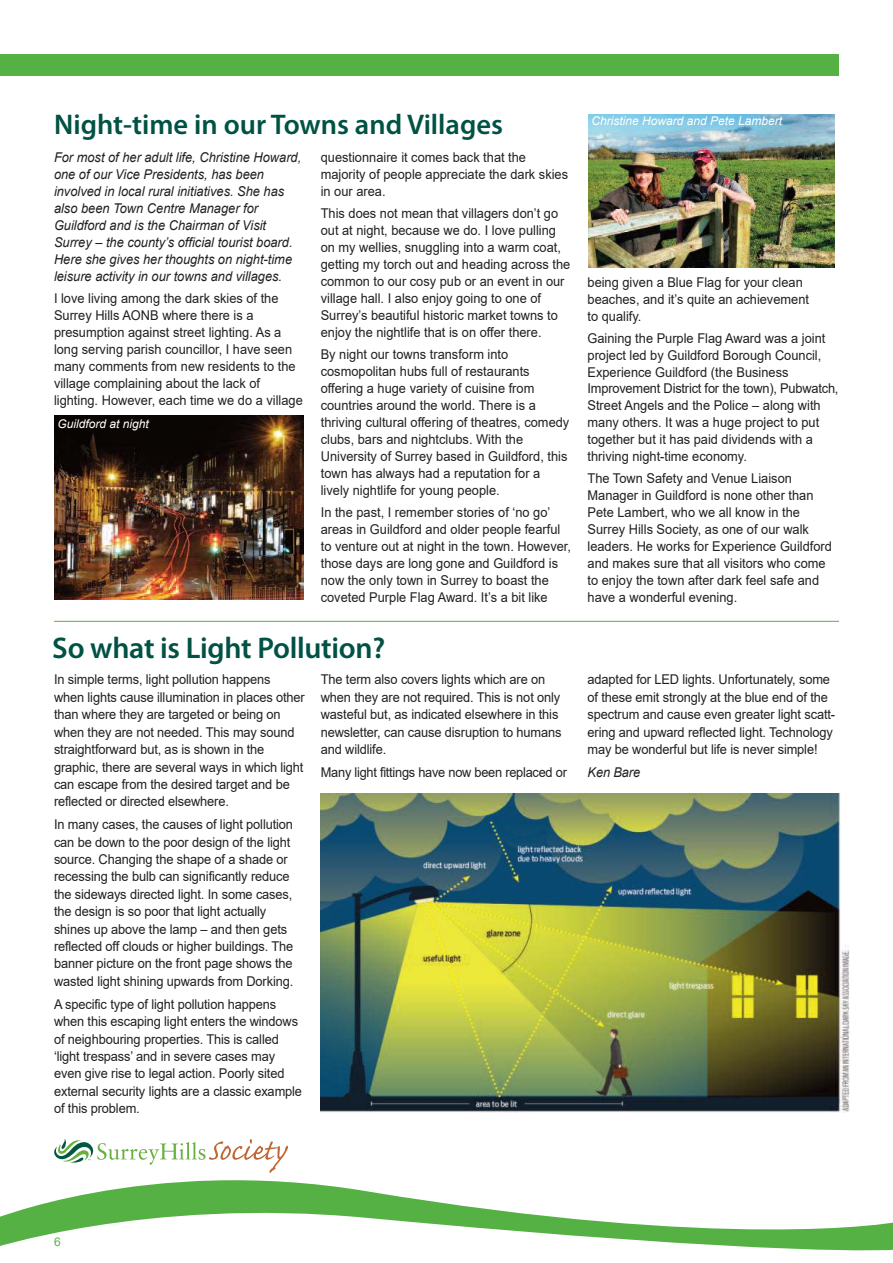
<style>
.page{position:relative;width:893px;height:1263px;background:#fff}
.page>*{position:absolute;margin:0;border:0;box-sizing:border-box;transform-origin:0 0}
.t1{font:600 30px "Myriad Pro";letter-spacing:-.01em;color:#005244}
.t2{font:600 28.5px "Myriad Pro";color:#005244}
.t3{font:13.5px/17px "Arial";color:#221f1f;scale:.95 1}
.t4{font:italic 13.5px/17px "Arial";color:#221f1f;scale:.95 1}
.t5{font:13.5px "Arial";letter-spacing:-.02em;color:#221f1f;scale:.95 1}
.t6{font:italic 12px "Arial";color:#fff}
.t7{font:12px "Arial";color:#56b145}
</style>
<div class="page">
<svg style="left:0;top:1012px;width:893px;height:239px"></svg>
<svg style="left:54px;top:1138px;width:234px;height:35px"></svg>
<hr style="left:54px;top:621px;width:785px;height:1px;background:#56b145">
<div style="left:0;top:54px;width:839px;height:21px;background:#56b145"></div>
<img style="left:54px;top:416px;width:249px;height:184px">
<img style="left:588px;top:114px;width:246px;height:154px">
<img style="left:321px;top:794px;width:529px;height:318px">
<h2 class="t2" style="left:54px;top:113px;width:450px">Night-time in our Towns and Villages</h2>
<p class="t4" style="left:54px;top:149px;width:262px">For most of her adult life, Christine Howard, one of our Vice Presidents, has been involved in local rural initiatives. She has also been Town Centre Manager for Guildford and is the Chairman of Visit Surrey – the county’s official tourist board.<br>Here she gives her thoughts on night-time leisure activity in our towns and villages.</p>
<p class="t3" style="left:54px;top:290px;width:263px">I love living among the dark skies of the Surrey Hills AONB where there is a presumption against street lighting. As a long serving parish councillor, I have seen many comments from new residents to the village complaining about the lack of lighting. However, each time we do a village</p>
<p class="t3" style="left:321px;top:149px;width:262px">questionnaire it comes back that the majority of people appreciate the dark skies in our area.</p>
<p class="t3" style="left:321px;top:205px;width:264px">This does not mean that villagers don’t go out at night, because we do. I love pulling on my wellies, snuggling into a warm coat, getting my torch out and heading across the common to our cosy pub or an event in our village hall. I also enjoy going to one of Surrey’s beautiful historic market towns to enjoy the nightlife that is on offer there.</p>
<p class="t3" style="left:321px;top:346px;width:263px">By night our towns transform into cosmopolitan hubs full of restaurants offering a huge variety of cuisine from countries around the world. There is a thriving cultural offering of theatres, comedy clubs, bars and nightclubs. With the University of Surrey based in Guildford, this town has always had a reputation for a lively nightlife for young people.</p>
<p class="t3" style="left:321px;top:504px;width:265px">In the past, I remember stories of ‘no go’ areas in Guildford and older people fearful to venture out at night in the town. However, those days are long gone and Guildford is now the only town in Surrey to boast the coveted Purple Flag Award. It’s a bit like</p>
<p class="t6" style="left:57px;top:416px;width:93px">Guildford at night</p>
<h1 class="t1" style="left:52px;top:636px;width:334px">So what is Light Pollution?</h1>
<p class="t3" style="left:54px;top:671px;width:266px;line-height:17.4px">In simple terms, light pollution happens<br>when lights cause illumination in places other than where they are targeted or being on when they are not needed. This may sound straightforward but, as is shown in the graphic, there are several ways in which light can escape from the desired target and be reflected or directed elsewhere.</p>
<p class="t3" style="left:54px;top:816px;width:253px;line-height:17.4px">In many cases, the causes of light pollution can be down to the poor design of the light source. Changing the shape of a shade or recessing the bulb can significantly reduce the sideways directed light. In some cases, the design is so poor that light actually shines up above the lamp – and then gets reflected off clouds or higher buildings. The banner picture on the front page shows the wasted light shining upwards from Dorking.</p>
<p class="t3" style="left:54px;top:995px;width:263px;line-height:17.4px">A specific type of light pollution happens when this escaping light enters the windows of neighbouring properties. This is called ‘light trespass’ and in severe cases may even give rise to legal action. Poorly sited external security lights are a classic example of this problem.</p>
<p class="t3" style="left:321px;top:671px;width:255px;line-height:17.4px">The term also covers lights which are on when they are not required. This is not only wasteful but, as indicated elsewhere in this newsletter, can cause disruption to humans and wildlife.</p>
<p class="t5" style="left:321px;top:763px;width:261px">Many light fittings have now been replaced or</p>
<p class="t6" style="left:591px;top:113px;width:192px">Christine Howard and Pete Lambert</p>
<p class="t3" style="left:587px;top:273px;width:235px">being given a Blue Flag for your clean beaches, and it’s quite an achievement to qualify.</p>
<p class="t3" style="left:587px;top:329px;width:266px">Gaining the Purple Flag Award was a joint project led by Guildford Borough Council, Experience Guildford (the Business Improvement District for the town), Pubwatch, Street Angels and the Police – along with many others. It was a huge project to put together but it has paid dividends with a thriving night-time economy.</p>
<p class="t3" style="left:587px;top:470px;width:259px">The Town Safety and Venue Liaison Manager in Guildford is none other than Pete Lambert, who we all know in the Surrey Hills Society, as one of our walk leaders. He works for Experience Guildford and makes sure that all visitors who come to enjoy the town after dark feel safe and have a wonderful evening.</p>
<p class="t3" style="left:588px;top:671px;width:262px;line-height:17.4px">adapted for LED lights. Unfortunately, some of these emit strongly at the blue end of the spectrum and cause even greater light scatt&shy;ering and upward reflected light. Technology may be wonderful but life is never simple!</p>
<p class="t4" style="left:588px;top:764px;width:57px">Ken Bare</p>
<p class="t7" style="left:54px;top:1234px;width:8px">6</p>
</div>
